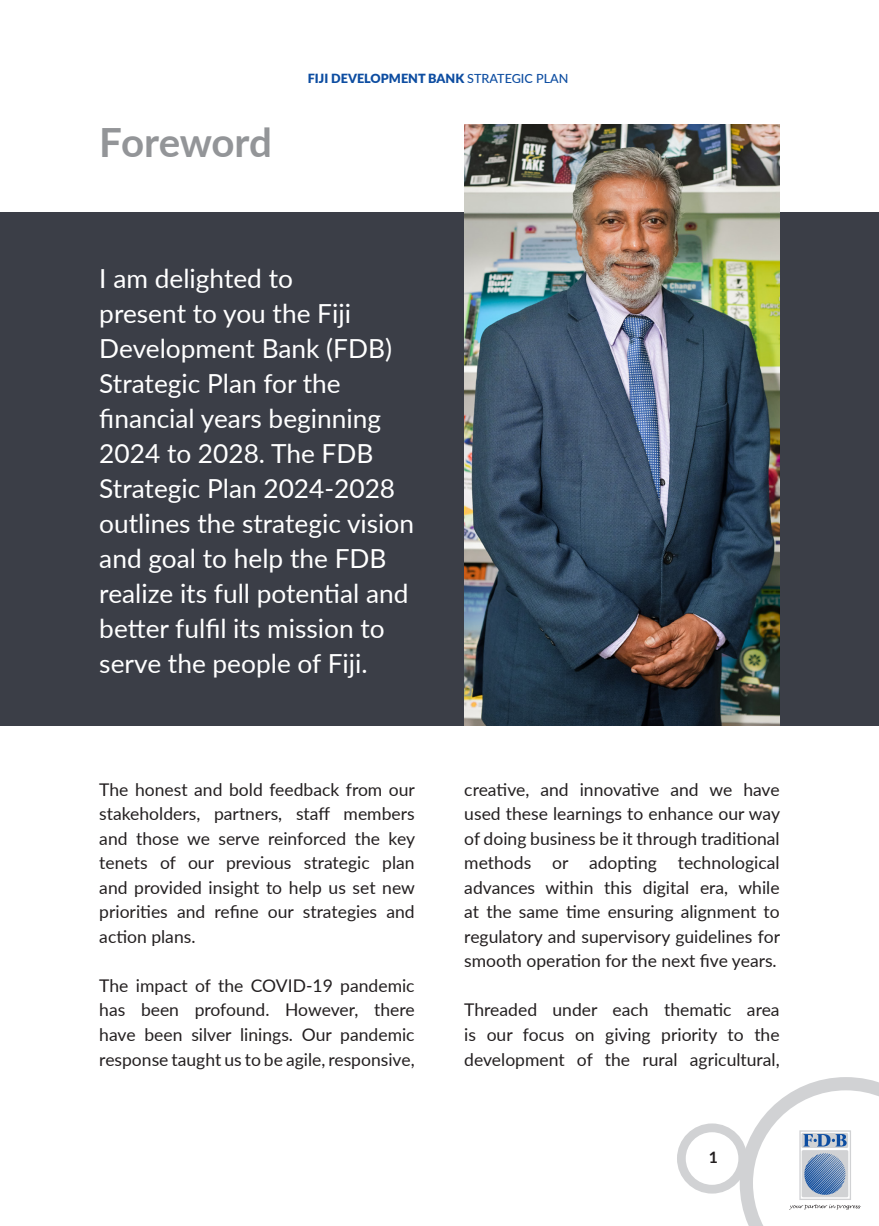
<style>
.page{position:relative;width:879px;height:1226px;background:#fff}
.page>*{position:absolute;margin:0;border:0;box-sizing:border-box;transform-origin:0 0}
._30_32_-_Left{font:700 40.25px "Lato";letter-spacing:-.005em;color:#939598}
.Sub_Info_Black{font:26.25px/35px "Lato";color:#fff}
.Body{font:17.5px/24.5px "Lato";color:#231f20;text-align:justify}
.t1{font:700 15.75px "Lato";color:#231f20}
.t2{font:900 12.6px "Lato";color:#0d4da1}
.s1{font-weight:500}
</style>
<div class="page">
<div style="left:676px;top:1123px;width:70px;height:70px;background:#d1d2d4;border-radius:50%"></div>
<div style="left:685px;top:1132px;width:53px;height:52px;background:#fff;border-radius:50%"></div>
<svg style="left:739px;top:1077px;width:139px;height:148px"></svg>
<div style="left:0;top:212px;width:878px;height:514px;background:#3b3e47"></div>
<img style="left:464px;top:124px;width:315px;height:602px">
<p class="_30_32_-_Left" style="left:99px;top:112px;width:174px">Foreword</p>
<p class="t2" style="left:308px;top:69px;width:262px">FIJI DEVELOPMENT BANK <span class="s1">STRATEGIC PLAN</span></p>
<p class="Sub_Info_Black" style="left:99px;top:260px;width:316px">I am delighted to<br>present to you the Fiji<br>Development Bank (FDB)<br>Strategic Plan for the financial years beginning<br>2024 to 2028. The FDB<br>Strategic Plan 2024-2028 outlines the strategic vision and goal to help the FDB realize its full potential and better fulfil its mission to serve the people of Fiji.</p>
<p class="Body" style="left:99px;top:776px;width:317px">The honest and bold feedback from our stakeholders, partners, staff members and those we serve reinforced the key tenets of our previous strategic plan and provided insight to help us set new priorities and refine our strategies and action plans.</p>
<p class="Body" style="left:99px;top:972px;width:316px">The impact of the COVID-19 pandemic has been profound. However, there have been silver linings. Our pandemic response taught us to be agile, responsive,</p>
<p class="Body" style="left:464px;top:776px;width:317px">creative, and innovative and we have used these learnings to enhance our way of doing business be it through traditional methods or adopting technological advances within this digital era, while at the same time ensuring alignment to regulatory and supervisory guidelines for smooth operation for the next five years.</p>
<p class="Body" style="left:464px;top:997px;width:316px">Threaded under each thematic area is our focus on giving priority to the development of the rural agricultural,</p>
<p class="t1" style="left:708px;top:1145px;width:11px">1</p>
</div>
